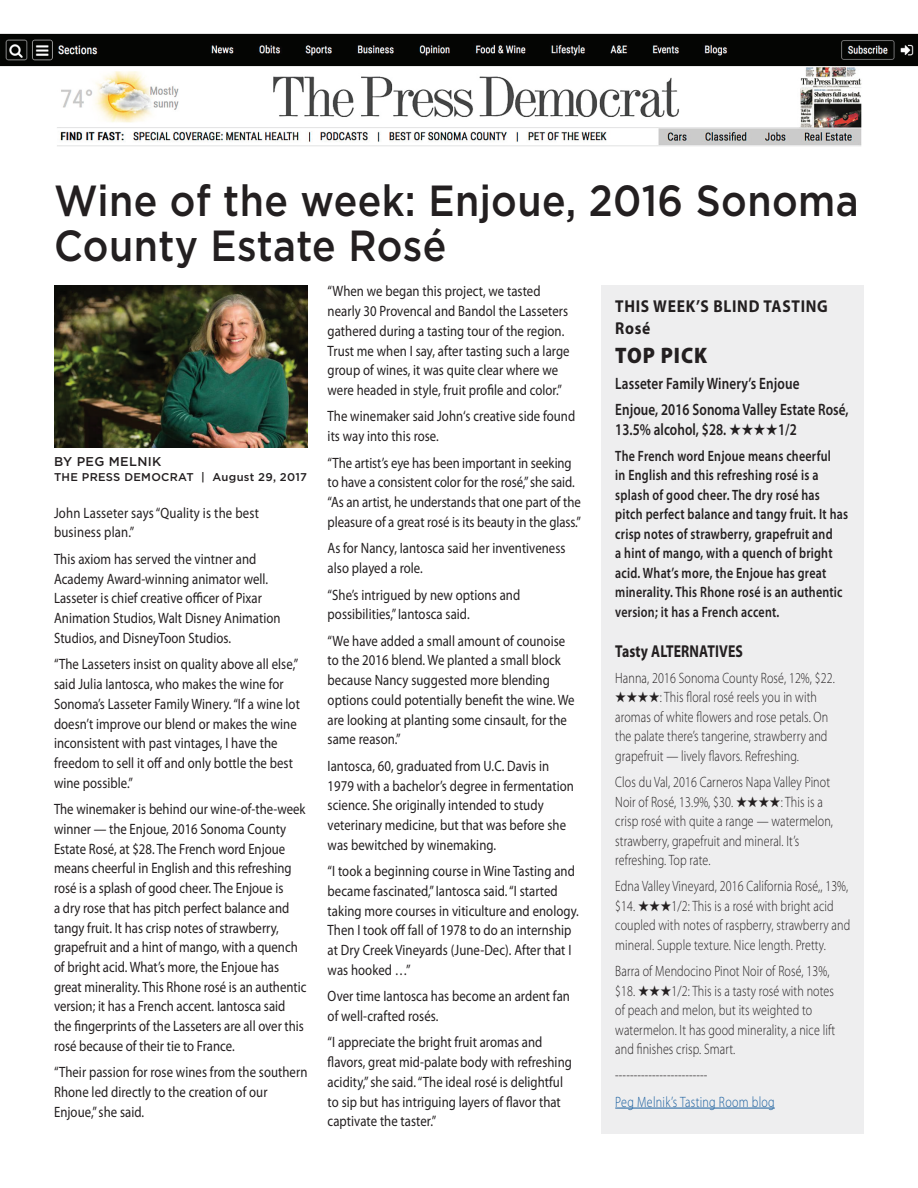
<style>
.page{position:relative;width:918px;height:1188px;background:#fff}
.page>*{position:absolute;margin:0;border:0;box-sizing:border-box;transform-origin:0 0}
.t1{font:500 43.5px/45px "Gotham";letter-spacing:.01em;color:#231f20;scale:.9 1}
.t2{font:900 22.5px "Myriad Pro";letter-spacing:.045em;color:#231f20;scale:.9 1}
.t3{font:700 17.25px/22.5px "Myriad Pro";letter-spacing:.045em;color:#231f20;scale:.9 1}
.t4{font:700 17.25px "Myriad Pro";letter-spacing:.01em;color:#231f20;scale:.8 1}
.t5{font:600 16.5px/26.2px "Myriad Pro";letter-spacing:.005em;color:#231f20;scale:.8 1}
.t6{font:15px/19.8px "Myriad Pro";letter-spacing:.005em;color:#231f20;scale:.85 1}
.t7{font:300 15px/19.5px "Myriad Pro";letter-spacing:.01em;color:#231f20;scale:.8 1}
.t8{font:600 15px/19.5px "Myriad Pro";letter-spacing:.02em;color:#231f20;scale:.8 1}
.t9{font:300 15px "Myriad Pro";letter-spacing:.025em;color:#175d9e;scale:.8 1}
.t10{font:500 12.75px "Gotham";letter-spacing:.025em;color:#231f20}
.t11{font:500 11.25px "Gotham";letter-spacing:.025em;color:#231f20}
</style>
<div class="page">
<img style="left:0;top:33px;width:918px;height:114px">
<img style="left:54px;top:285px;width:253px;height:162px">
<div style="left:602px;top:285px;width:262px;height:849px;background:#eeeeef"></div>
<hr style="left:615px;top:1108px;width:160px;height:1px;background:#175d9e">
<h1 class="t1" style="left:54px;top:177px;width:896px">Wine of the week: Enjoue, 2016 Sonoma<br>County Estate Rosé</h1>
<p class="t10" style="left:54px;top:455px;width:109px">BY PEG MELNIK</p>
<p class="t11" style="left:54px;top:471px;width:255px">THE PRESS DEMOCRAT | August 29, 2017</p>
<p class="t6" style="left:54px;top:503px;width:243px">John Lasseter says “Quality is the best business plan.”</p>
<p class="t6" style="left:54px;top:549px;width:268px">This axiom has served the vintner and Academy Award-winning animator well.<br>Lasseter is chief creative officer of Pixar Animation Studios, Walt Disney Animation Studios, and DisneyToon Studios.</p>
<p class="t6" style="left:54px;top:655px;width:291px">“The Lasseters insist on quality above all else,” said Julia Iantosca, who makes the wine for Sonoma’s Lasseter Family Winery. “If a wine lot doesn’t improve our blend or makes the wine inconsistent with past vintages, I have the freedom to sell it off and only bottle the best wine possible.”</p>
<p class="t6" style="left:54px;top:800px;width:298px">The winemaker is behind our wine-of-the-week winner — the Enjoue, 2016 Sonoma County Estate Rosé, at $28. The French word Enjoue means cheerful in English and this refreshing rosé is a splash of good cheer. The Enjoue is<br>a dry rose that has pitch perfect balance and tangy fruit. It has crisp notes of strawberry, grapefruit and a hint of mango, with a quench of bright acid. What’s more, the Enjoue has great minerality. This Rhone rosé is an authentic version; it has a French accent. Iantosca said the fingerprints of the Lasseters are all over this rosé because of their tie to France.</p>
<p class="t6" style="left:54px;top:1063px;width:300px">“Their passion for rose wines from the southern<br>Rhone led directly to the creation of our<br>Enjoue,” she said.</p>
<p class="t6" style="left:328px;top:282px;width:286px">“When we began this project, we tasted nearly 30 Provencal and Bandol the Lasseters gathered during a tasting tour of the region.<br>Trust me when I say, after tasting such a large group of wines, it was quite clear where we were headed in style, fruit profile and color.”</p>
<p class="t6" style="left:328px;top:407px;width:293px">The winemaker said John‘s creative side found its way into this rose.</p>
<p class="t6" style="left:328px;top:453px;width:299px">“The artist’s eye has been important in seeking to have a consistent color for the rosé,” she said. “As an artist, he understands that one part of the pleasure of a great rosé is its beauty in the glass.”</p>
<p class="t6" style="left:328px;top:539px;width:281px">As for Nancy, Iantosca said her inventiveness also played a role.</p>
<p class="t6" style="left:328px;top:585px;width:228px">“She’s intrigued by new options and possibilities,” Iantosca said.</p>
<p class="t6" style="left:328px;top:631px;width:292px">“We have added a small amount of counoise to the 2016 blend. We planted a small block because Nancy suggested more blending options could potentially benefit the wine. We are looking at planting some cinsault, for the same reason.”</p>
<p class="t6" style="left:328px;top:756px;width:291px">Iantosca, 60, graduated from U.C. Davis in 1979 with a bachelor’s degree in fermentation science. She originally intended to study veterinary medicine, but that was before she was bewitched by winemaking.</p>
<p class="t6" style="left:328px;top:862px;width:297px">“I took a beginning course in Wine Tasting and became fascinated,” Iantosca said. “I started taking more courses in viticulture and enology.<br>Then I took off fall of 1978 to do an internship at Dry Creek Vineyards (June-Dec). After that I was hooked …”</p>
<p class="t6" style="left:328px;top:987px;width:287px">Over time Iantosca has become an ardent fan of well-crafted rosés.</p>
<p class="t6" style="left:328px;top:1033px;width:289px">“I appreciate the bright fruit aromas and flavors, great mid-palate body with refreshing acidity,” she said. “The ideal rosé is delightful to sip but has intriguing layers of flavor that captivate the taster.”</p>
<p class="t3" style="left:615px;top:295px;width:238px">THIS WEEK’S BLIND TASTING<br>Rosé</p>
<h2 class="t2" style="left:615px;top:342px;width:104px">TOP PICK</h2>
<p class="t5" style="left:615px;top:370px;width:293px">Lasseter Family Winery’s Enjoue<br>Enjoue, 2016 Sonoma Valley Estate Rosé,</p>
<p class="t5" style="left:615px;top:416px;width:228px">13.5% alcohol, $28. ★★★★1/2</p>
<p class="t8" style="left:615px;top:446px;width:293px">The French word Enjoue means cheerful<br>in English and this refreshing rosé is a splash of good cheer. The dry rosé has pitch perfect balance and tangy fruit. It has crisp notes of strawberry, grapefruit and<br>a hint of mango, with a quench of bright acid. What’s more, the Enjoue has great minerality. This Rhone rosé is an authentic version; it has a French accent.</p>
<p class="t4" style="left:615px;top:641px;width:161px">Tasty ALTERNATIVES</p>
<p class="t7" style="left:615px;top:668px;width:276px">Hanna, 2016 Sonoma County Rosé, 12%, $22.</p>
<p class="t7" style="left:615px;top:688px;width:268px">★★★★: This floral rosé reels you in with aromas of white flowers and rose petals. On the palate there’s tangerine, strawberry and grapefruit — lively flavors. Refreshing.</p>
<p class="t7" style="left:615px;top:773px;width:274px">Clos du Val, 2016 Carneros Napa Valley Pinot Noir of Rosé, 13.9%, $30. ★★★★: This is a crisp rosé with quite a range — watermelon, strawberry, grapefruit and mineral. It’s refreshing. Top rate.</p>
<p class="t7" style="left:615px;top:877px;width:295px">Edna Valley Vineyard, 2016 California Rosé,, 13%, $14. ★★★1/2: This is a rosé with bright acid coupled with notes of raspberry, strawberry and mineral. Supple texture. Nice length. Pretty.</p>
<p class="t7" style="left:615px;top:962px;width:276px">Barra of Mendocino Pinot Noir of Rosé, 13%, $18. ★★★1/2: This is a tasty rosé with notes of peach and melon, but its weighted to watermelon. It has good minerality, a nice lift and finishes crisp. Smart.</p>
<p class="t7" style="left:615px;top:1066px;width:117px">-------------------------</p>
<p class="t9" style="left:615px;top:1093px;width:201px">Peg Melnik’s Tasting Room blog</p>
</div>
